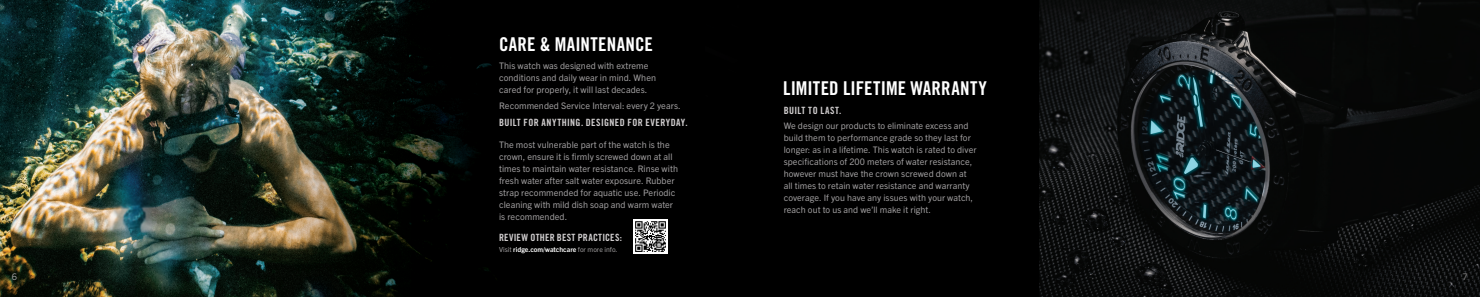
<style>
.page{position:relative;width:1480px;height:297px;background:#fff}
.page>*{position:absolute;margin:0;border:0;box-sizing:border-box;transform-origin:0 0}
.t1{font:19px "Trade Gothic LT Pro Bd Cn 20";letter-spacing:.01em;color:#fff}
.t2{font:10px "Trade Gothic LT Pro Bd Cn 20";letter-spacing:.035em;color:#d1cecf}
.t3{font:9.1px "Trade Gothic Next LT Pro";color:#9f9d9e}
.t4{font:9.1px "Trade Gothic Next LT Pro";color:#7f7e7e}
.t5{font:9px/12px "Trade Gothic Next LT Pro";letter-spacing:.005em;color:#9f9d9e}
.t6{font:9px/12px "Trade Gothic Next SR Pro";letter-spacing:.005em;color:#9f9d9e}
.t7{font:700 6.9px "Trade Gothic Next LT Pro";color:#fff}
.s1{font-weight:400;color:#9f9d9e}
</style>
<div class="page">
<img style="left:1039px;top:0;width:440px;height:297px">
<img style="left:0;top:0;width:739px;height:297px">
<div style="left:409px;top:0;width:332px;height:296px;background:#000"></div>
<div style="left:739px;top:0;width:300px;height:297px;background:#000"></div>
<img style="left:634px;top:220px;width:33px;height:33px">
<p class="t1" style="left:499px;top:33px;width:155px">CARE &amp; MAINTENANCE</p>
<p class="t5" style="left:499px;top:59px;width:151px">This watch was designed with extreme</p>
<p class="t5" style="left:499px;top:71px;width:158px">conditions and daily wear in mind. When</p>
<p class="t5" style="left:499px;top:83px;width:150px">cared for properly, it will last decades.</p>
<p class="t5" style="left:499px;top:99px;width:183px">Recommended Service Interval: every 2 years.</p>
<p class="t2" style="left:499px;top:117px;width:190px">BUILT FOR ANYTHING. DESIGNED FOR EVERYDAY.</p>
<p class="t5" style="left:499px;top:138px;width:175px">The most vulnerable part of the watch is the crown, ensure it is firmly screwed down at all</p>
<p class="t5" style="left:499px;top:162px;width:180px">times to maintain water resistance. Rinse with fresh water after salt water exposure. Rubber strap recommended for aquatic use. Periodic</p>
<p class="t5" style="left:499px;top:198px;width:175px">cleaning with mild dish soap and warm water</p>
<p class="t5" style="left:499px;top:210px;width:70px">is recommended.</p>
<p class="t2" style="left:499px;top:231px;width:124px">REVIEW OTHER BEST PRACTICES:</p>
<p class="t7" style="left:499px;top:244px;width:120px"><span class="s1">Visit</span> ridge.com/watchcare <span class="s1">for more info.</span></p>
<p class="t1" style="left:783px;top:76px;width:205px">LIMITED LIFETIME WARRANTY</p>
<p class="t2" style="left:783px;top:104px;width:59px">BUILT TO LAST.</p>
<p class="t6" style="left:783px;top:119px;width:194px">We design our products to eliminate excess and build them to performance grade so they last for longer: as in a lifetime. This watch is rated to diver specifications of 200 meters of water resistance, however must have the crown screwed down at all times to retain water resistance and warranty coverage. If you have any issues with your watch, reach out to us and we’ll make it right.</p>
<p class="t3" style="left:12px;top:270px;width:7px">6</p>
<p class="t4" style="left:1462px;top:270px;width:7px">7</p>
</div>
